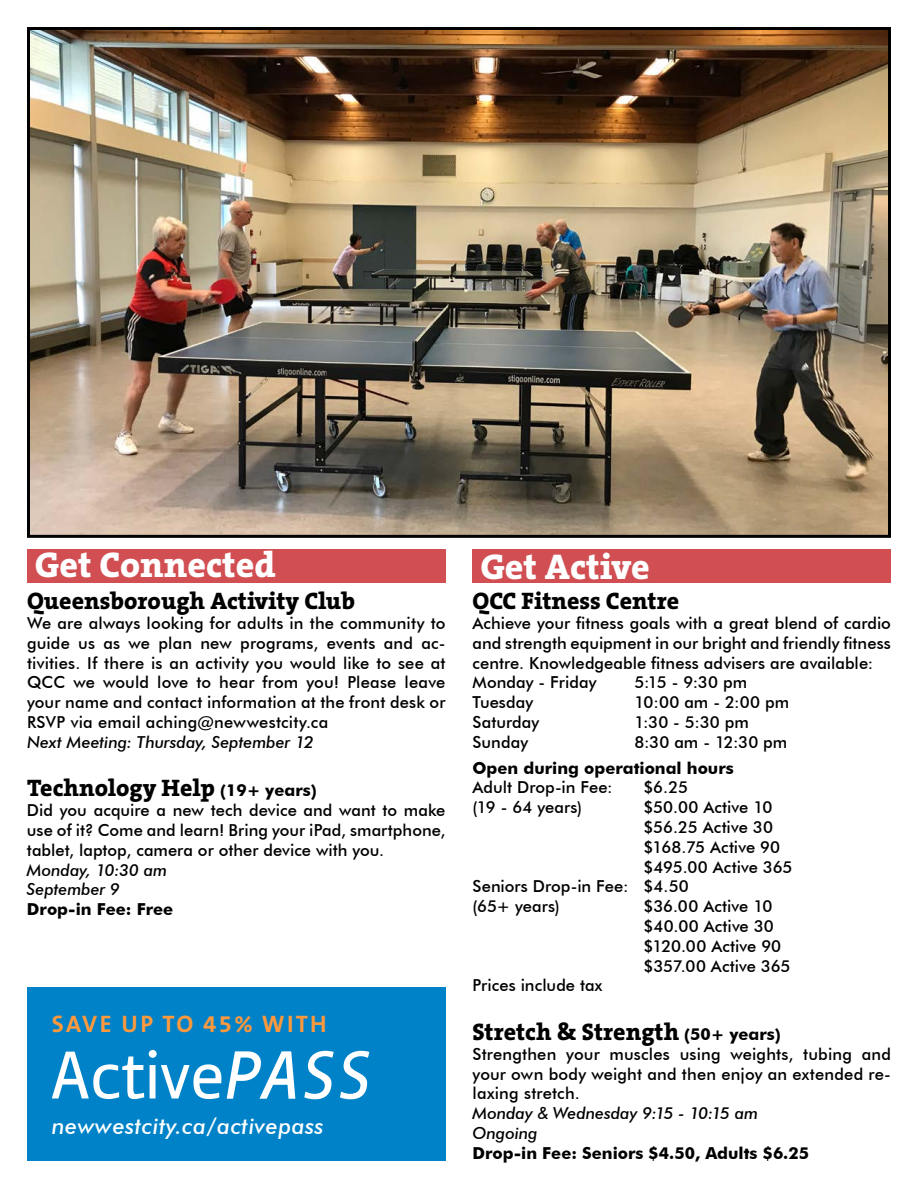
<style>
.page{position:relative;width:918px;height:1188px;background:#fff}
.page>*{position:absolute;margin:0;border:0;box-sizing:border-box;transform-origin:0 0}
.t1{font:800 36px "The Serif B8";color:#fff}
.t2{font:800 24px "The Serif B8";color:#000}
.t3{font:700 24px "The Mix B7";letter-spacing:.095em;color:#ff993d}
.t4{font:italic 500 22.5px "Futura BT";letter-spacing:.02em;color:#fff}
.t5{font:500 16.5px/19.8px "Futura BT";letter-spacing:.005em;color:#000;text-align:justify}
.t6{font:italic 500 16.5px/19.8px "Futura BT";letter-spacing:-.005em;color:#000}
.t7{font:700 16.5px "Futura BT";color:#000}
.s1{font-family:"Futura BT";font-weight:700;font-size:16.5px}
</style>
<div class="page">
<div style="left:472px;top:549px;width:419px;height:34px;background:#d14f53"></div>
<div style="left:27px;top:549px;width:419px;height:34px;background:#d14f53"></div>
<img style="left:31px;top:31px;width:856px;height:503px">
<div style="left:27px;top:27px;width:864px;height:511px;border:3px solid #000"></div>
<div style="left:27px;top:987px;width:419px;height:174px;background:#0082c8"></div>
<svg style="left:52px;top:1050px;width:169px;height:49px"></svg>
<svg style="left:227px;top:1051px;width:68px;height:48px"></svg>
<svg style="left:304px;top:1051px;width:30px;height:48px"></svg>
<svg style="left:340px;top:1051px;width:29px;height:48px"></svg>
<h1 class="t1" style="left:35px;top:546px;width:243px">Get Connected</h1>
<h2 class="t2" style="left:27px;top:588px;width:330px">Queensborough Activity Club</h2>
<p class="t5" style="left:27px;top:613px;width:420px">We are always looking for adults in the community to guide us as we plan new programs, events and ac&shy;tivities. If there is an activity you would like to see at QCC we would love to hear from you! Please leave your name and contact information at the front desk or RSVP via email aching@newwestcity.ca</p>
<p class="t6" style="left:27px;top:732px;width:288px">Next Meeting: Thursday, September 12</p>
<h2 class="t2" style="left:27px;top:775px;width:291px">Technology Help <span class="s1">(19+ years)</span></h2>
<p class="t5" style="left:27px;top:800px;width:420px">Did you acquire a new tech device and want to make use of it? Come and learn! Bring your iPad, smartphone, tablet, laptop, camera or other device with you.</p>
<p class="t6" style="left:27px;top:860px;width:142px">Monday, 10:30 am<br>September 9</p>
<p class="t7" style="left:27px;top:899px;width:148px">Drop-in Fee: Free</p>
<h2 class="t3" style="left:52px;top:1011px;width:276px">SAVE UP TO 45% WITH</h2>
<h3 class="t4" style="left:52px;top:1112px;width:273px">newwestcity.ca/activepass</h3>
<h1 class="t1" style="left:480px;top:547px;width:171px">Get Active</h1>
<h2 class="t2" style="left:472px;top:588px;width:208px">QCC Fitness Centre</h2>
<p class="t5" style="left:472px;top:613px;width:420px;text-align:left">Achieve your fitness goals with a great blend of cardio and strength equipment in our bright and friendly fitness centre. Knowledgeable fitness advisers are available:<br>Monday - Friday</p>
<p class="t5" style="left:634px;top:672px;width:114px">5:15 - 9:30 pm</p>
<p class="t5" style="left:472px;top:692px;width:62px">Tuesday</p>
<p class="t5" style="left:634px;top:692px;width:156px">10:00 am - 2:00 pm</p>
<p class="t5" style="left:472px;top:712px;width:68px">Saturday</p>
<p class="t5" style="left:634px;top:712px;width:116px">1:30 - 5:30 pm</p>
<p class="t5" style="left:472px;top:732px;width:57px">Sunday</p>
<p class="t5" style="left:634px;top:732px;width:154px">8:30 am - 12:30 pm</p>
<p class="t7" style="left:472px;top:758px;width:263px">Open during operational hours</p>
<p class="t5" style="left:472px;top:777px;width:142px">Adult Drop-in Fee:</p>
<p class="t5" style="left:644px;top:777px;width:46px">$6.25</p>
<p class="t5" style="left:472px;top:797px;width:111px">(19 - 64 years)</p>
<p class="t5" style="left:644px;top:797px;width:131px">$50.00 Active 10</p>
<p class="t5" style="left:644px;top:817px;width:131px">$56.25 Active 30</p>
<p class="t5" style="left:644px;top:837px;width:138px">$168.75 Active 90</p>
<p class="t5" style="left:644px;top:857px;width:151px">$495.00 Active 365</p>
<p class="t5" style="left:472px;top:876px;width:218px">Seniors Drop-in Fee: $4.50</p>
<p class="t5" style="left:472px;top:896px;width:89px">(65+ years)</p>
<p class="t5" style="left:644px;top:896px;width:149px;text-align:left">$36.00 Active 10 $40.00 Active 30 $120.00 Active 90 $357.00 Active 365</p>
<p class="t5" style="left:472px;top:975px;width:131px">Prices include tax</p>
<h2 class="t2" style="left:472px;top:1019px;width:310px">Stretch &amp; Strength <span class="s1">(50+ years)</span></h2>
<p class="t5" style="left:472px;top:1044px;width:420px">Strengthen your muscles using weights, tubing and your own body weight and then enjoy an extended re&shy;laxing stretch.</p>
<p class="t6" style="left:472px;top:1103px;width:287px">Monday &amp; Wednesday 9:15 - 10:15 am<br>Ongoing</p>
<p class="t7" style="left:472px;top:1143px;width:338px">Drop-in Fee: Seniors $4.50, Adults $6.25</p>
</div>
